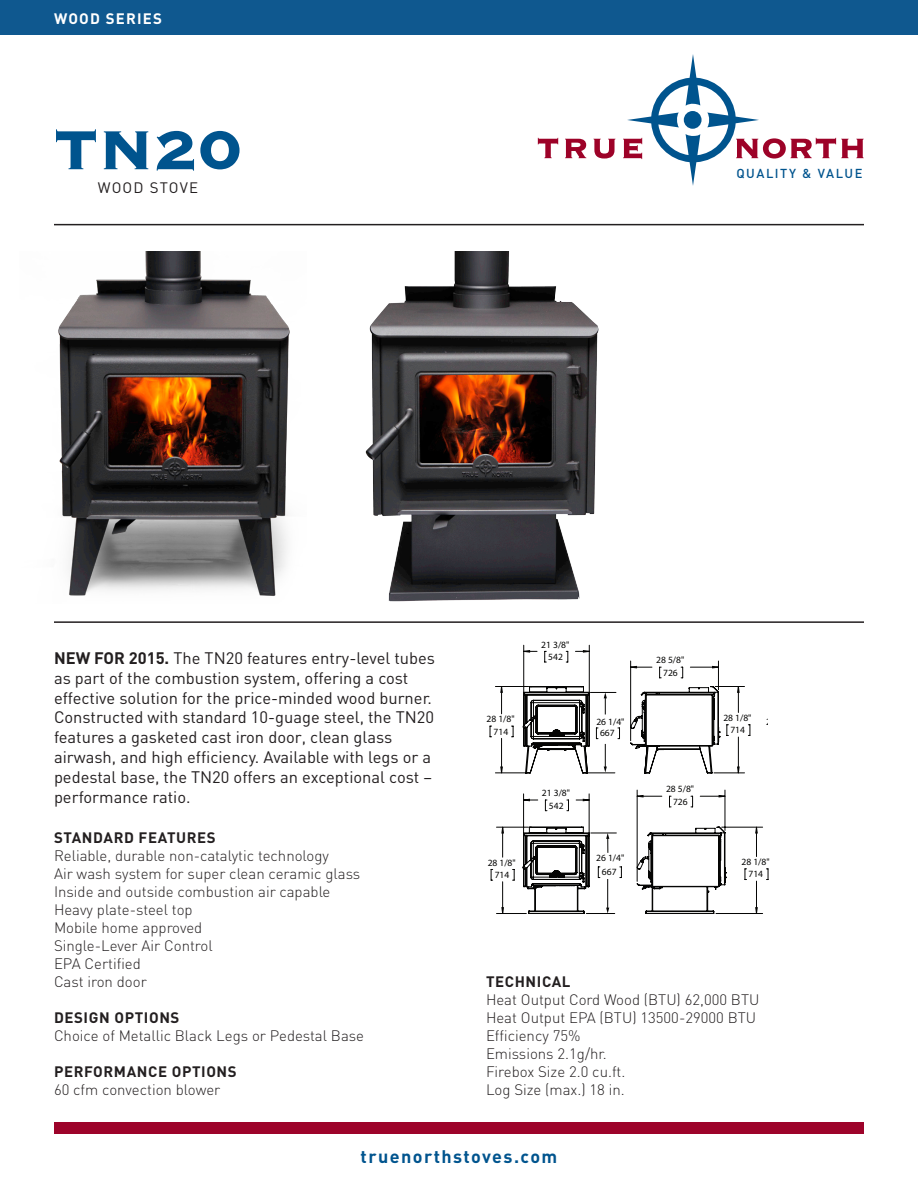
<style>
.page{position:relative;width:918px;height:1188px;background:#fff}
.page>*{position:absolute;margin:0;border:0;box-sizing:border-box;transform-origin:0 0}
.t1{font:700 72px "Copperplate";color:#00548e}
.t2{font:700 18px "DIN Pro";letter-spacing:.08em;color:#00548e}
.t3{font:16.5px/19.8px "DIN";color:#231f20}
.t4{font:300 15px "DIN";color:#231f20}
.t5{font:700 15px "DIN";letter-spacing:.04em;color:#231f20}
.t6{font:700 15px "DIN";letter-spacing:.08em;color:#fff}
.t7{font:15px "DIN";letter-spacing:.08em;color:#231f20}
.t8{font:500 12.9px "DIN Pro";letter-spacing:.12em;color:#00548e}
.t9{font:9.6px/12.3px "Arial";color:#050504;text-align:center}
.s1{font-weight:700}
</style>
<div class="page">
<div style="left:54px;top:1122px;width:810px;height:12px;background:#9d032a"></div>
<img style="left:58px;top:252px;width:232px;height:344px">
<img style="left:365px;top:252px;width:234px;height:350px">
<hr style="left:54px;top:621px;width:810px;height:2px;background:#231f20">
<svg style="left:538px;top:138px;width:20px;height:20px"></svg>
<svg style="left:565px;top:139px;width:21px;height:19px"></svg>
<svg style="left:593px;top:139px;width:22px;height:20px"></svg>
<svg style="left:623px;top:54px;width:241px;height:132px"></svg>
<hr style="left:589px;top:645px;width:1px;height:47px;background:#050504">
<hr style="left:523px;top:645px;width:1px;height:47px;background:#050504">
<svg style="left:490px;top:726px;width:2px;height:12px"></svg>
<hr style="left:495px;top:686px;width:34px;height:1px;background:#050504">
<hr style="left:495px;top:773px;width:33px;height:1px;background:#050504">
<hr style="left:781px;top:686px;width:1px;height:30px;background:#050504">
<hr style="left:781px;top:741px;width:1px;height:31px;background:#050504">
<hr style="left:802px;top:653px;width:1px;height:39px;background:#050504">
<hr style="left:867px;top:653px;width:1px;height:39px;background:#050504">
<hr style="left:917px;top:740px;width:1px;height:32px;background:#050504">
<hr style="left:917px;top:686px;width:1px;height:30px;background:#050504">
<hr style="left:917px;top:649px;width:1px;height:40px;background:#050504">
<hr style="left:915px;top:649px;width:1px;height:91px;background:#050504">
<svg style="left:917px;top:655px;width:1px;height:12px"></svg>
<svg style="left:500px;top:650px;width:251px;height:124px"></svg>
<hr style="left:475px;top:786px;width:1px;height:48px;background:#050504">
<svg style="left:766px;top:869px;width:3px;height:11px"></svg>
<hr style="left:716px;top:913px;width:47px;height:1px;background:#050504">
<hr style="left:722px;top:827px;width:41px;height:1px;background:#050504">
<hr style="left:725px;top:790px;width:1px;height:40px;background:#050504">
<hr style="left:637px;top:790px;width:1px;height:91px;background:#050504">
<svg style="left:475px;top:791px;width:283px;height:123px"></svg>
<hr style="left:54px;top:224px;width:810px;height:1px;background:#231f20">
<div style="left:0;top:0;width:918px;height:35px;background:#0f588f"></div>
<p class="t6" style="left:54px;top:8px;width:110px">WOOD SERIES</p>
<p class="t1" style="left:54px;top:102px;width:189px">TN20</p>
<p class="t7" style="left:98px;top:178px;width:102px">WOOD STOVE</p>
<p class="t8" style="left:736px;top:165px;width:128px">QUALITY &amp; VALUE</p>
<p class="t3" style="left:54px;top:648px;width:383px"><span class="s1">NEW FOR 2015.</span> The TN20 features entry-level tubes as part of the combustion system, offering a cost effective solution for the price-minded wood burner.<br>Constructed with standard 10-guage steel, the TN20 features a gasketed cast iron door, clean glass airwash, and high efficiency. Available with legs or a pedestal base, the TN20 offers an exceptional cost – performance ratio.</p>
<p class="t9" style="left:263px;top:779px;width:30px">21 3/8"</p>
<p class="t5" style="left:54px;top:828px;width:163px">STANDARD FEATURES</p>
<p class="t4" style="left:54px;top:847px;width:277px">Reliable, durable non-catalytic technology</p>
<p class="t4" style="left:54px;top:865px;width:308px">Air wash system for super clean ceramic glass</p>
<p class="t4" style="left:54px;top:883px;width:278px">Inside and outside combustion air capable</p>
<p class="t4" style="left:54px;top:901px;width:140px">Heavy plate-steel top</p>
<p class="t4" style="left:54px;top:919px;width:150px">Mobile home approved</p>
<p class="t4" style="left:54px;top:937px;width:160px">Single-Lever Air Control</p>
<p class="t4" style="left:54px;top:955px;width:88px">EPA Certified</p>
<p class="t4" style="left:54px;top:973px;width:94px">Cast iron door</p>
<p class="t5" style="left:54px;top:1008px;width:127px">DESIGN OPTIONS</p>
<p class="t4" style="left:54px;top:1027px;width:312px">Choice of Metallic Black Legs or Pedestal Base</p>
<p class="t5" style="left:54px;top:1062px;width:184px">PERFORMANCE OPTIONS</p>
<p class="t4" style="left:54px;top:1081px;width:168px">60 cfm convection blower</p>
<p class="t9" style="left:208px;top:854px;width:30px">28 1/8"<br>714</p>
<p class="t9" style="left:322px;top:868px;width:16px">667</p>
<p class="t9" style="left:541px;top:638px;width:30px">21 3/8"<br>542</p>
<p class="t9" style="left:656px;top:654px;width:30px">28 5/8"<br>726</p>
<p class="t9" style="left:487px;top:713px;width:30px">28 1/8"<br>714</p>
<p class="t9" style="left:600px;top:715px;width:26px;line-height:11.9px;text-align:left;text-indent:-4px">26 1/4"<br>667</p>
<p class="t9" style="left:723px;top:711px;width:30px">28 1/8"<br>714</p>
<p class="t9" style="left:488px;top:856px;width:30px">28 1/8"<br>714</p>
<p class="t9" style="left:542px;top:787px;width:30px">21 3/8"<br>542</p>
<p class="t9" style="left:596px;top:851px;width:30px;line-height:14.1px">26 1/4"<br>667</p>
<p class="t9" style="left:666px;top:783px;width:30px">28 5/8"<br>726</p>
<p class="t9" style="left:742px;top:856px;width:30px">28 1/8"<br>714</p>
<p class="t5" style="left:486px;top:972px;width:86px">TECHNICAL</p>
<p class="t4" style="left:486px;top:991px;width:275px">Heat Output Cord Wood (BTU) 62,000 BTU</p>
<p class="t4" style="left:486px;top:1009px;width:272px">Heat Output EPA (BTU) 13500-29000 BTU</p>
<p class="t4" style="left:486px;top:1027px;width:96px">Efficiency 75%</p>
<p class="t4" style="left:486px;top:1045px;width:122px">Emissions 2.1g/hr.</p>
<p class="t4" style="left:486px;top:1063px;width:141px">Firebox Size 2.0 cu.ft.</p>
<p class="t4" style="left:486px;top:1081px;width:140px">Log Size (max.) 18 in.</p>
<p class="t2" style="left:361px;top:1144px;width:198px">truenorthstoves.com</p>
</div>
